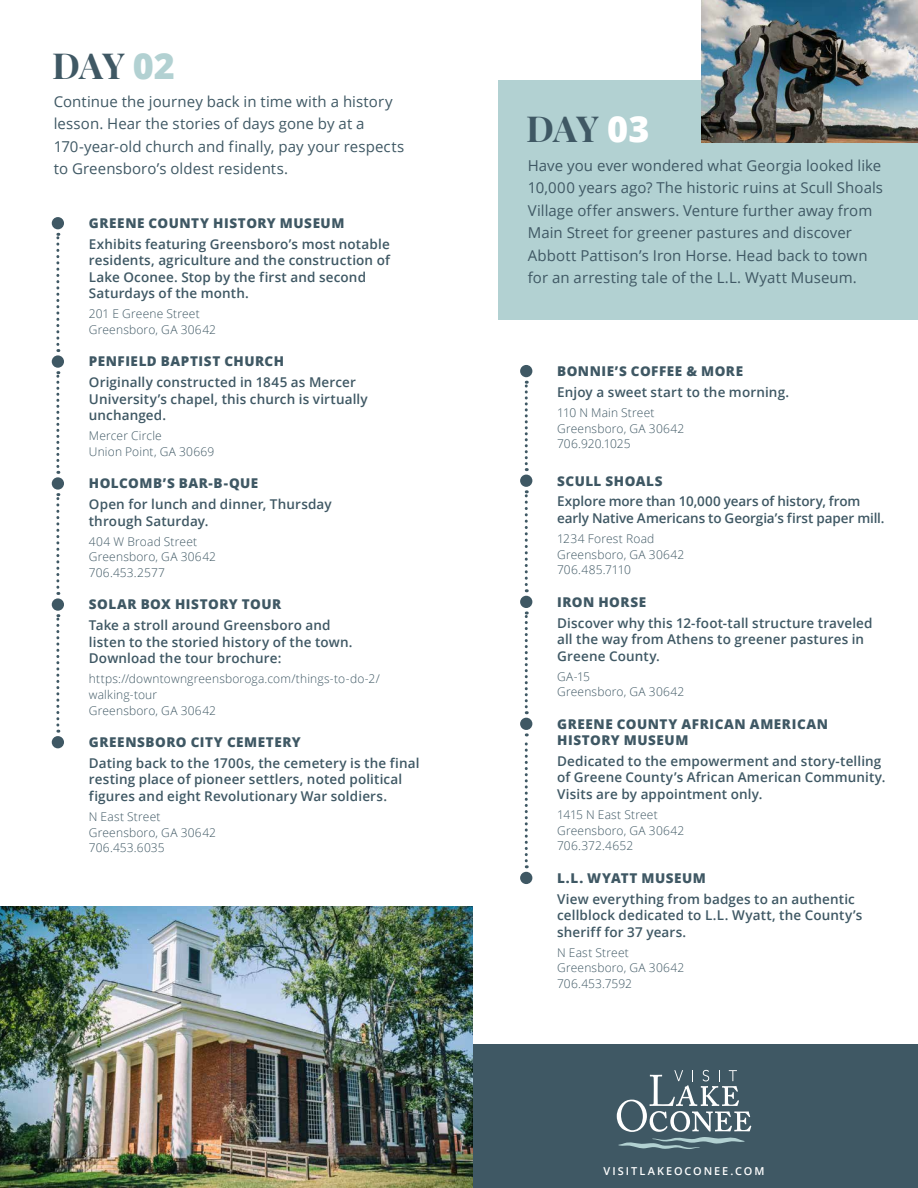
<style>
.page{position:relative;width:918px;height:1188px;background:#fff}
.page>*{position:absolute;margin:0;border:0;box-sizing:border-box;transform-origin:0 0}
.t1{font:700 36px "Playfair Display";letter-spacing:-.025em;color:#3f5864}
.t2{font:15px/22.5px "Open Sans";letter-spacing:.005em;color:#3f5864}
.t3{font:600 13.5px/16.5px "Open Sans";letter-spacing:.01em;color:#3f5864}
.t4{font:800 13.5px/16.5px "Open Sans";letter-spacing:.04em;color:#3f5864}
.t5{font:600 13.5px/16.5px "Open Sans";letter-spacing:-.01em;color:#3f5864}
.t6{font:300 12px/15.8px "Open Sans";letter-spacing:.015em;color:#3f5864}
.t7{font:600 10.95px "Open Sans";letter-spacing:.18em;color:#fff}
.s1{font-family:"Open Sans";font-weight:800;color:#b2d1d2}
.s2{font-family:"Open Sans";font-weight:800;color:#fff}
</style>
<div class="page">
<div style="left:499px;top:80px;width:419px;height:240px;background:#b2d1d2"></div>
<img style="left:701px;top:0;width:217px;height:143px">
<div style="left:459px;top:1044px;width:459px;height:144px;background:#3f5864"></div>
<div style="left:52px;top:217px;width:12px;height:12px;background:#3f5864;border-radius:50%"></div>
<div style="left:520px;top:365px;width:12px;height:12px;background:#3f5864;border-radius:50%"></div>
<div style="left:520px;top:475px;width:12px;height:12px;background:#3f5864;border-radius:50%"></div>
<div style="left:520px;top:596px;width:12px;height:12px;background:#3f5864;border-radius:50%"></div>
<div style="left:520px;top:718px;width:12px;height:12px;background:#3f5864;border-radius:50%"></div>
<div style="left:520px;top:872px;width:12px;height:12px;background:#3f5864;border-radius:50%"></div>
<svg style="left:617px;top:1070px;width:134px;height:79px"></svg>
<img style="left:0;top:906px;width:472px;height:282px">
<svg style="left:56px;top:233px;width:3px;height:119px"></svg>
<div style="left:52px;top:355px;width:12px;height:13px;background:#3f5864;border-radius:50%"></div>
<div style="left:52px;top:477px;width:12px;height:13px;background:#3f5864;border-radius:50%"></div>
<div style="left:52px;top:598px;width:12px;height:13px;background:#3f5864;border-radius:50%"></div>
<div style="left:52px;top:736px;width:12px;height:12px;background:#3f5864;border-radius:50%"></div>
<svg style="left:56px;top:371px;width:3px;height:103px"></svg>
<svg style="left:56px;top:614px;width:3px;height:119px"></svg>
<svg style="left:56px;top:493px;width:3px;height:102px"></svg>
<svg style="left:525px;top:381px;width:3px;height:90px"></svg>
<svg style="left:525px;top:490px;width:3px;height:102px"></svg>
<svg style="left:525px;top:611px;width:3px;height:103px"></svg>
<svg style="left:525px;top:733px;width:3px;height:135px"></svg>
<h1 class="t1" style="left:52px;top:37px;width:124px">DAY <span class="s1">02</span></h1>
<p class="t2" style="left:54px;top:90px;width:352px">Continue the journey back in time with a history lesson. Hear the stories of days gone by at a 170-year-old church and finally, pay your respects to Greensboro’s oldest residents.</p>
<p class="t4" style="left:89px;top:214px;width:257px">GREENE COUNTY HISTORY MUSEUM</p>
<p class="t3" style="left:89px;top:235px;width:303px">Exhibits featuring Greensboro’s most notable residents, agriculture and the construction of Lake Oconee. Stop by the first and second Saturdays of the month.</p>
<p class="t6" style="left:89px;top:306px;width:129px">201 E Greene Street<br>Greensboro, GA 30642</p>
<p class="t4" style="left:89px;top:353px;width:197px">PENFIELD BAPTIST CHURCH</p>
<p class="t3" style="left:89px;top:374px;width:280px">Originally constructed in 1845 as Mercer<br>University’s chapel, this church is virtually unchanged.</p>
<p class="t6" style="left:89px;top:428px;width:127px">Mercer Circle<br>Union Point, GA 30669</p>
<p class="t4" style="left:89px;top:474px;width:171px">HOLCOMB’S BAR-B-QUE</p>
<p class="t3" style="left:89px;top:496px;width:244px">Open for lunch and dinner, Thursday through Saturday.</p>
<p class="t6" style="left:89px;top:533px;width:129px">404 W Broad Street<br>Greensboro, GA 30642<br>706.453.2577</p>
<p class="t4" style="left:89px;top:596px;width:194px">SOLAR BOX HISTORY TOUR</p>
<p class="t3" style="left:89px;top:617px;width:265px">Take a stroll around Greensboro and listen to the storied history of the town.<br>Download the tour brochure:</p>
<p class="t6" style="left:89px;top:671px;width:292px">https://downtowngreensboroga.com/things-to-do-2/ walking-tour<br>Greensboro, GA 30642</p>
<p class="t4" style="left:89px;top:733px;width:213px">GREENSBORO CITY CEMETERY</p>
<p class="t3" style="left:89px;top:754px;width:332px">Dating back to the 1700s, the cemetery is the final resting place of pioneer settlers, noted political figures and eight Revolutionary War soldiers.</p>
<p class="t6" style="left:89px;top:808px;width:129px">N East Street<br>Greensboro, GA 30642<br>706.453.6035</p>
<h1 class="t1" style="left:526px;top:100px;width:125px">DAY <span class="s2">03</span></h1>
<p class="t2" style="left:528px;top:154px;width:357px">Have you ever wondered what Georgia looked like 10,000 years ago? The historic ruins at Scull Shoals Village offer answers. Venture further away from Main Street for greener pastures and discover Abbott Pattison’s Iron Horse. Head back to town for an arresting tale of the L.L. Wyatt Museum.</p>
<p class="t4" style="left:557px;top:362px;width:188px">BONNIE’S COFFEE &amp; MORE</p>
<p class="t3" style="left:557px;top:383px;width:233px">Enjoy a sweet start to the morning.</p>
<p class="t6" style="left:557px;top:404px;width:129px">110 N Main Street<br>Greensboro, GA 30642<br>706.920.1025</p>
<p class="t4" style="left:557px;top:472px;width:107px">SCULL SHOALS</p>
<p class="t5" style="left:557px;top:493px;width:329px">Explore more than 10,000 years of history, from early Native Americans to Georgia’s first paper mill.</p>
<p class="t6" style="left:557px;top:530px;width:129px">1234 Forest Road<br>Greensboro, GA 30642<br>706.485.7110</p>
<p class="t4" style="left:557px;top:593px;width:91px">IRON HORSE</p>
<p class="t3" style="left:557px;top:614px;width:317px">Discover why this 12-foot-tall structure traveled all the way from Athens to greener pastures in<br>Greene County.</p>
<p class="t6" style="left:557px;top:668px;width:129px">GA-15<br>Greensboro, GA 30642</p>
<p class="t4" style="left:557px;top:715px;width:272px">GREENE COUNTY AFRICAN AMERICAN<br>HISTORY MUSEUM</p>
<p class="t3" style="left:557px;top:753px;width:330px">Dedicated to the empowerment and story-telling of Greene County’s African American Community.<br>Visits are by appointment only.</p>
<p class="t6" style="left:557px;top:806px;width:129px">1415 N East Street<br>Greensboro, GA 30642<br>706.372.4652</p>
<p class="t4" style="left:557px;top:869px;width:150px">L.L. WYATT MUSEUM</p>
<p class="t3" style="left:557px;top:890px;width:307px">View everything from badges to an authentic cellblock dedicated to L.L. Wyatt, the County’s sheriff for 37 years.</p>
<p class="t6" style="left:557px;top:944px;width:129px">N East Street<br>Greensboro, GA 30642<br>706.453.7592</p>
<p class="t7" style="left:604px;top:1164px;width:162px">VISITLAKEOCONEE.COM</p>
</div>
